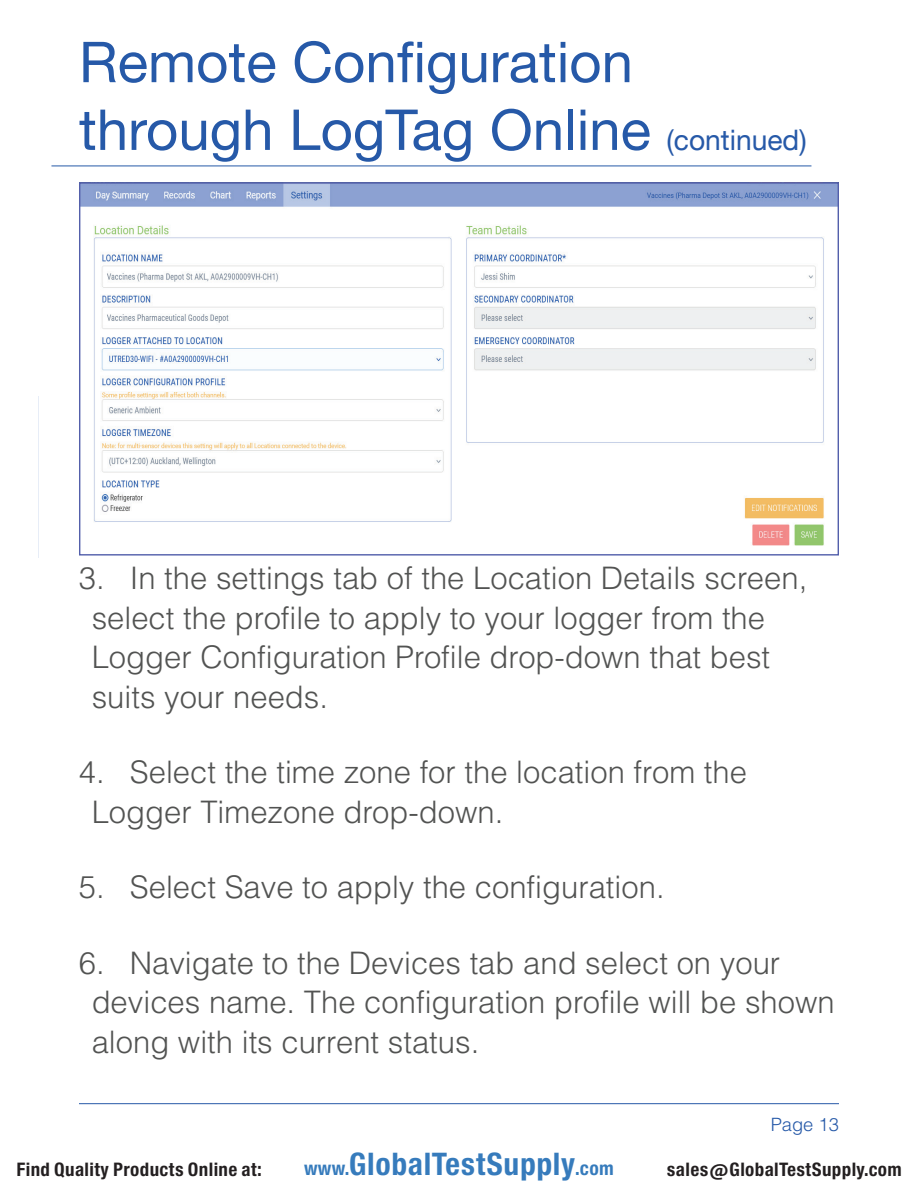
<style>
.page{position:relative;width:918px;height:1188px;background:#fff}
.page>*{position:absolute;margin:0;border:0;box-sizing:border-box;transform-origin:0 0}
.t1{font:56.4px/67.8px "Helvetica Neue LT";color:#2659a8}
.t2{font:300 31.05px/39.5px "Helvetica LT Std";color:#525352}
.t3{font:29.7px "Europa Gro Nr 2 SBOP Bol Con";letter-spacing:.02em;color:#367bbc}
.t4{font:300 18.3px "Helvetica LT Std";color:#2659a8}
.t5{font:17.85px "Europa Gro Nr 2 SBOP Bol Con";letter-spacing:.02em;color:#231f20}
.s1{font-size:28.2px}
.s2{font-size:18.3px}
</style>
<div class="page">
<hr style="left:79px;top:1103px;width:760px;height:1px;background:#2659a8">
<hr style="left:39px;top:396px;width:1px;height:162px;background:#cfdcef">
<img style="left:81px;top:184px;width:756px;height:362px">
<hr style="left:51px;top:166px;width:760px;height:1px;background:#2659a8">
<h1 class="t1" style="left:79px;top:27px;width:729px">Remote Configuration through LogTag Online <span class="s1">(continued)</span></h1>
<p class="t2" style="left:92px;top:561px;width:717px;text-indent:-13px">3. In the settings tab of the Location Details screen, select the profile to apply to your logger from the Logger Configuration Profile drop-down that best suits your needs.</p>
<p class="t2" style="left:92px;top:755px;width:657px;text-indent:-13px">4. Select the time zone for the location from the<br>Logger Timezone drop-down.</p>
<p class="t2" style="left:79px;top:870px;width:587px">5. Select Save to apply the configuration.</p>
<p class="t2" style="left:92px;top:946px;width:745px;text-indent:-13px">6. Navigate to the Devices tab and select on your devices name. The configuration profile will be shown along with its current status.</p>
<p class="t4" style="left:771px;top:1118px;width:70px">Page 13</p>
<p class="t5" style="left:16px;top:1159px;width:247px">Find Quality Products Online at:</p>
<p class="t3" style="left:304px;top:1147px;width:311px"><span class="s2">www.</span>GlobalTestSupply<span class="s2">.com</span></p>
<p class="t5" style="left:667px;top:1159px;width:236px">sales@GlobalTestSupply.com</p>
</div>
